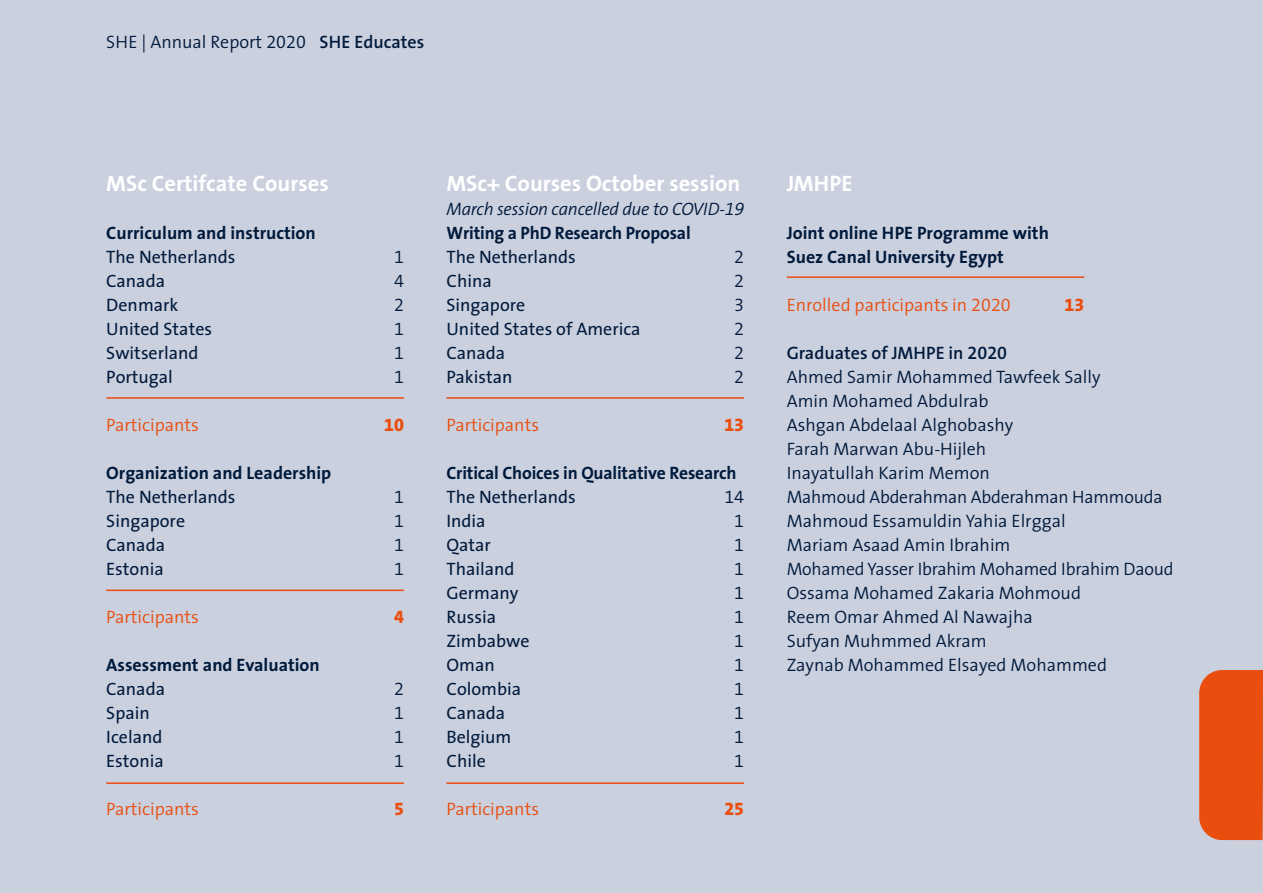
<style>
.page{position:relative;width:1263px;height:893px;background:#cbd0df}
.page>*{position:absolute;margin:0;border:0;box-sizing:border-box;transform-origin:0 0}
.t1{font:700 22.5px "The Sans";color:#fff}
.t2{font:300 18px/24px "The Sans";color:#001a3b}
.t3{font:18px "The Sans";color:#001a3b}
.t4{font:700 18px/24px "The Sans";color:#001a3b}
.t5{font:300 18px "The Sans";color:#e94e0f}
.t6{font:italic 300 18px/24px "The Sans";letter-spacing:-.01em;color:#001a3b}
.t7{font:18px "The Sans Semi Light Expert";color:#001a3b}
.t8{font:18px "The Sans Extra Bold Expert";color:#e94e0f}
.s1{font-family:"The Sans Semi Light Expert";font-weight:400}
.s2{font-weight:600}
.s3{font-family:"The Sans Semi Light Italic Exp";font-weight:400;font-style:normal}
.s4{font-weight:700;font-style:normal}
.s5{font-family:"The Sans Semi Bold Expert";font-weight:400}
</style>
<div class="page">
<hr style="left:106px;top:590px;width:298px;height:1px;background:#e94e0f">
<hr style="left:446px;top:782px;width:298px;height:2px;background:#e94e0f">
<hr style="left:106px;top:782px;width:298px;height:2px;background:#e94e0f">
<hr style="left:106px;top:397px;width:298px;height:2px;background:#e94e0f">
<hr style="left:446px;top:397px;width:298px;height:2px;background:#e94e0f">
<div style="left:1199px;top:670px;width:64px;height:170px;background:#e94e0f"></div>
<hr style="left:787px;top:276px;width:297px;height:2px;background:#e94e0f">
<p class="t2" style="left:106px;top:29px;width:320px">SHE | Annual Report <span class="s1">2020</span> <span class="s2">SHE Educates</span></p>
<p class="t1" style="left:106px;top:165px;width:224px">MSc Certifcate Courses</p>
<p class="t4" style="left:106px;top:221px;width:211px">Curriculum and instruction</p>
<p class="t3" style="left:106px;top:242px;width:131px">The Netherlands</p>
<p class="t7" style="left:394px;top:242px;width:11px">1</p>
<p class="t3" style="left:106px;top:266px;width:60px">Canada</p>
<p class="t7" style="left:394px;top:266px;width:11px">4</p>
<p class="t3" style="left:106px;top:290px;width:74px">Denmark</p>
<p class="t7" style="left:394px;top:290px;width:11px">2</p>
<p class="t3" style="left:106px;top:314px;width:107px">United States</p>
<p class="t7" style="left:394px;top:314px;width:11px">1</p>
<p class="t3" style="left:106px;top:338px;width:94px">Switserland</p>
<p class="t7" style="left:394px;top:338px;width:11px">1</p>
<p class="t3" style="left:106px;top:362px;width:68px">Portugal</p>
<p class="t7" style="left:394px;top:362px;width:11px">1</p>
<p class="t5" style="left:106px;top:410px;width:94px">Participants</p>
<p class="t8" style="left:384px;top:410px;width:21px">10</p>
<p class="t4" style="left:106px;top:461px;width:226px">Organization and Leadership</p>
<p class="t3" style="left:106px;top:482px;width:131px">The Netherlands</p>
<p class="t7" style="left:394px;top:482px;width:11px">1</p>
<p class="t3" style="left:106px;top:506px;width:80px">Singapore</p>
<p class="t7" style="left:394px;top:506px;width:11px">1</p>
<p class="t3" style="left:106px;top:530px;width:60px">Canada</p>
<p class="t7" style="left:394px;top:530px;width:11px">1</p>
<p class="t3" style="left:106px;top:554px;width:59px">Estonia</p>
<p class="t7" style="left:394px;top:554px;width:11px">1</p>
<p class="t5" style="left:106px;top:602px;width:94px">Participants</p>
<p class="t8" style="left:394px;top:602px;width:11px">4</p>
<p class="t4" style="left:106px;top:653px;width:215px">Assessment and Evaluation</p>
<p class="t3" style="left:106px;top:674px;width:60px">Canada</p>
<p class="t7" style="left:394px;top:674px;width:11px">2</p>
<p class="t3" style="left:106px;top:698px;width:45px">Spain</p>
<p class="t7" style="left:394px;top:698px;width:11px">1</p>
<p class="t3" style="left:106px;top:722px;width:58px">Iceland</p>
<p class="t7" style="left:394px;top:722px;width:11px">1</p>
<p class="t3" style="left:106px;top:746px;width:59px">Estonia</p>
<p class="t7" style="left:394px;top:746px;width:11px">1</p>
<p class="t5" style="left:106px;top:794px;width:94px">Participants</p>
<p class="t8" style="left:394px;top:794px;width:11px">5</p>
<p class="t1" style="left:446px;top:165px;width:295px">MSc+ Courses October session</p>
<p class="t6" style="left:446px;top:196px;width:299px">March session cancelled due to COVID-<span class="s3">19<br></span><span class="s4">Writing a PhD Research Proposal</span></p>
<p class="t3" style="left:446px;top:242px;width:131px">The Netherlands</p>
<p class="t7" style="left:734px;top:242px;width:11px">2</p>
<p class="t3" style="left:446px;top:266px;width:47px">China</p>
<p class="t7" style="left:734px;top:266px;width:11px">2</p>
<p class="t3" style="left:446px;top:290px;width:80px">Singapore</p>
<p class="t7" style="left:734px;top:290px;width:11px">3</p>
<p class="t3" style="left:446px;top:314px;width:196px">United States of America</p>
<p class="t7" style="left:734px;top:314px;width:11px">2</p>
<p class="t3" style="left:446px;top:338px;width:60px">Canada</p>
<p class="t7" style="left:734px;top:338px;width:11px">2</p>
<p class="t3" style="left:446px;top:362px;width:67px">Pakistan</p>
<p class="t7" style="left:734px;top:362px;width:11px">2</p>
<p class="t5" style="left:446px;top:410px;width:94px">Participants</p>
<p class="t8" style="left:724px;top:410px;width:21px">13</p>
<p class="t4" style="left:446px;top:461px;width:292px">Critical Choices in Qualitative Research</p>
<p class="t3" style="left:446px;top:482px;width:131px">The Netherlands</p>
<p class="t7" style="left:724px;top:482px;width:21px">14</p>
<p class="t3" style="left:446px;top:506px;width:41px">India</p>
<p class="t7" style="left:734px;top:506px;width:11px">1</p>
<p class="t3" style="left:446px;top:530px;width:46px">Qatar</p>
<p class="t7" style="left:734px;top:530px;width:11px">1</p>
<p class="t3" style="left:446px;top:554px;width:70px">Thailand</p>
<p class="t7" style="left:734px;top:554px;width:11px">1</p>
<p class="t3" style="left:446px;top:578px;width:73px">Germany</p>
<p class="t7" style="left:734px;top:578px;width:11px">1</p>
<p class="t3" style="left:446px;top:602px;width:51px">Russia</p>
<p class="t7" style="left:734px;top:602px;width:11px">1</p>
<p class="t3" style="left:446px;top:626px;width:85px">Zimbabwe</p>
<p class="t7" style="left:734px;top:626px;width:11px">1</p>
<p class="t3" style="left:446px;top:650px;width:50px">Oman</p>
<p class="t7" style="left:734px;top:650px;width:11px">1</p>
<p class="t3" style="left:446px;top:674px;width:76px">Colombia</p>
<p class="t7" style="left:734px;top:674px;width:11px">1</p>
<p class="t3" style="left:446px;top:698px;width:60px">Canada</p>
<p class="t7" style="left:734px;top:698px;width:11px">1</p>
<p class="t3" style="left:446px;top:722px;width:66px">Belgium</p>
<p class="t7" style="left:734px;top:722px;width:11px">1</p>
<p class="t3" style="left:446px;top:746px;width:41px">Chile</p>
<p class="t7" style="left:734px;top:746px;width:11px">1</p>
<p class="t5" style="left:446px;top:794px;width:94px">Participants</p>
<p class="t8" style="left:724px;top:794px;width:21px">25</p>
<p class="t1" style="left:787px;top:165px;width:67px">JMHPE</p>
<p class="t4" style="left:787px;top:221px;width:264px">Joint online HPE Programme with<br>Suez Canal University Egypt</p>
<p class="t5" style="left:787px;top:290px;width:226px">Enrolled participants in <span class="s1">2020</span></p>
<p class="t8" style="left:1064px;top:290px;width:21px">13</p>
<p class="t2" style="left:787px;top:340px;width:388px"><span class="s2">Graduates of JMHPE in</span> <span class="s5">2020<br></span>Ahmed Samir Mohammed Tawfeek Sally<br>Amin Mohamed Abdulrab<br>Ashgan Abdelaal Alghobashy<br>Farah Marwan Abu-Hijleh<br>Inayatullah Karim Memon<br>Mahmoud Abderahman Abderahman Hammouda<br>Mahmoud Essamuldin Yahia Elrggal<br>Mariam Asaad Amin Ibrahim<br>Mohamed Yasser Ibrahim Mohamed Ibrahim Daoud<br>Ossama Mohamed Zakaria Mohmoud<br>Reem Omar Ahmed Al Nawajha<br>Sufyan Muhmmed Akram<br>Zaynab Mohammed Elsayed Mohammed</p>
</div>
